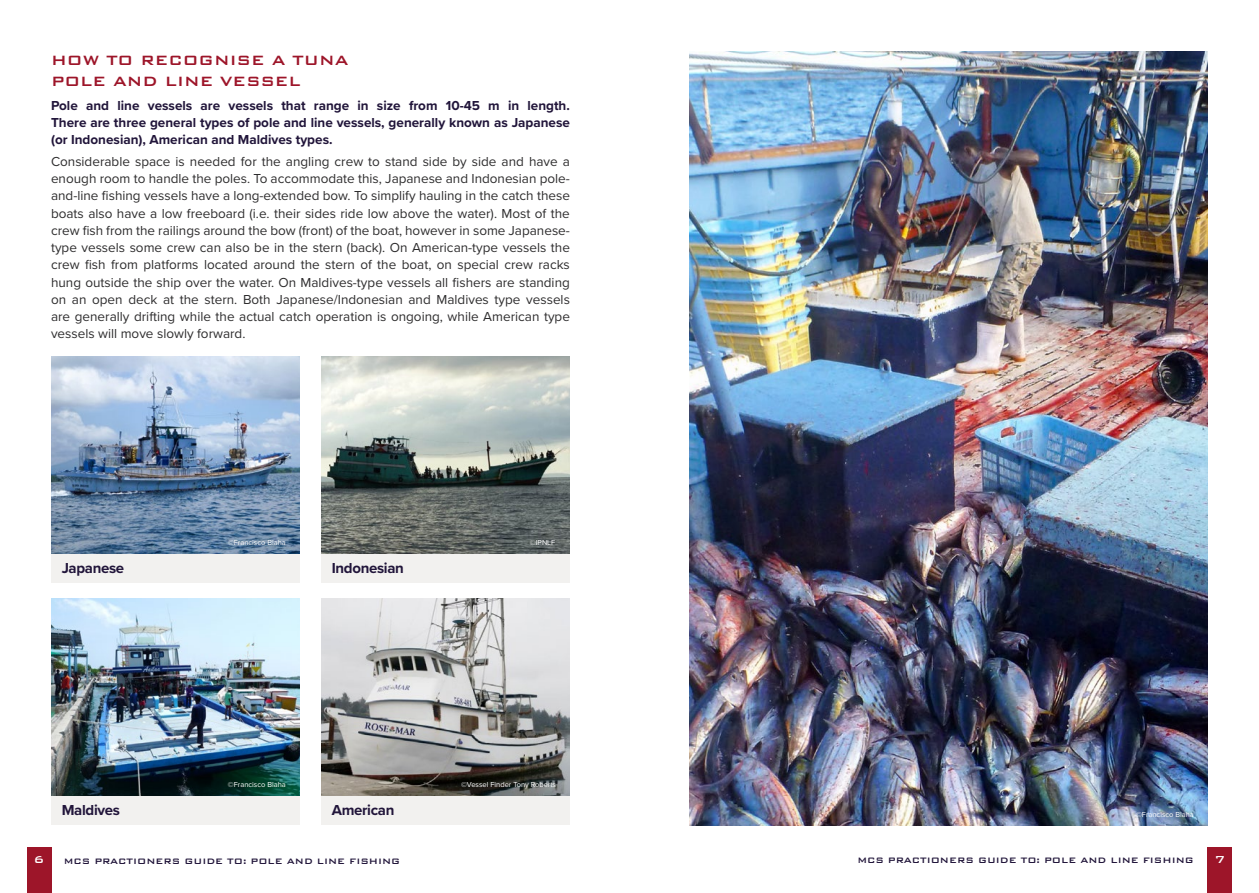
<style>
.page{position:relative;width:1259px;height:893px;background:#fff}
.page>*{position:absolute;margin:0;border:0;box-sizing:border-box;transform-origin:0 0}
.t1{font:500 18px/21px "Bank Gothic BT";color:#9d1529}
.t2{font:700 15px "Proxima Nova";letter-spacing:-.02em;color:#21153a}
.t3{font:13.5px/17.2px "Proxima Nova";color:#2e2d2e;text-align:justify}
.t4{font:700 13.5px/17.2px "Proxima Nova";color:#21153a;text-align:justify}
.t5{font:500 13.5px "Bank Gothic BT";color:#fff}
.t6{font:500 10.5px "Bank Gothic BT";color:#21153a}
.t7{font:7.5px "Proxima Nova";color:#fff}
</style>
<div class="page">
<img style="left:689px;top:51px;width:519px;height:774px">
<div style="left:1208px;top:847px;width:24px;height:46px;background:#9d1529"></div>
<div style="left:27px;top:847px;width:24px;height:46px;background:#9d1529"></div>
<div style="left:51px;top:356px;width:249px;height:227px;background:#f2f1ef"></div>
<div style="left:51px;top:598px;width:249px;height:227px;background:#f2f1ef"></div>
<div style="left:321px;top:356px;width:249px;height:227px;background:#f2f1ef"></div>
<div style="left:321px;top:795px;width:249px;height:30px;background:#f2f1ef"></div>
<img style="left:51px;top:356px;width:249px;height:197px">
<img style="left:51px;top:598px;width:249px;height:197px">
<img style="left:321px;top:356px;width:249px;height:197px">
<img style="left:321px;top:598px;width:249px;height:197px">
<h1 class="t1" style="left:51px;top:49px;width:299px">HOW TO RECOGNISE A TUNA<br>POLE AND LINE VESSEL</h1>
<p class="t4" style="left:51px;top:96px;width:520px">Pole and line vessels are vessels that range in size from 10-45 m in length.<br>There are three general types of pole and line vessels, generally known as Japanese (or Indonesian), American and Maldives types.</p>
<p class="t3" style="left:51px;top:152px;width:520px">Considerable space is needed for the angling crew to stand side by side and have a enough room to handle the poles. To accommodate this, Japanese and Indonesian pole&shy;and-line fishing vessels have a long-extended bow. To simplify hauling in the catch these boats also have a low freeboard (i.e. their sides ride low above the water). Most of the crew fish from the railings around the bow (front) of the boat, however in some Japanese&shy;type vessels some crew can also be in the stern (back). On American-type vessels the crew fish from platforms located around the stern of the boat, on special crew racks hung outside the ship over the water. On Maldives-type vessels all fishers are standing on an open deck at the stern. Both Japanese/Indonesian and Maldives type vessels are generally drifting while the actual catch operation is ongoing, while American type vessels will move slowly forward.</p>
<p class="t2" style="left:62px;top:556px;width:64px">Japanese</p>
<p class="t2" style="left:62px;top:798px;width:60px">Maldives</p>
<p class="t7" style="left:228px;top:537px;width:59px">©Francisco Blaha</p>
<p class="t7" style="left:530px;top:537px;width:27px">©IPNLF</p>
<p class="t2" style="left:332px;top:556px;width:74px">Indonesian</p>
<p class="t7" style="left:228px;top:779px;width:59px">©Francisco Blaha</p>
<p class="t7" style="left:461px;top:779px;width:97px">©Vessel Finder Tony Roberts</p>
<p class="t2" style="left:332px;top:798px;width:64px">American</p>
<p class="t7" style="left:1136px;top:808px;width:59px">©Francisco Blaha</p>
<p class="t5" style="left:34px;top:852px;width:12px">6</p>
<p class="t6" style="left:64px;top:856px;width:338px">MCS PRACTIONERS GUIDE TO: POLE AND LINE FISHING</p>
<p class="t6" style="left:857px;top:855px;width:338px">MCS PRACTIONERS GUIDE TO: POLE AND LINE FISHING</p>
<p class="t5" style="left:1214px;top:852px;width:12px">7</p>
</div>
